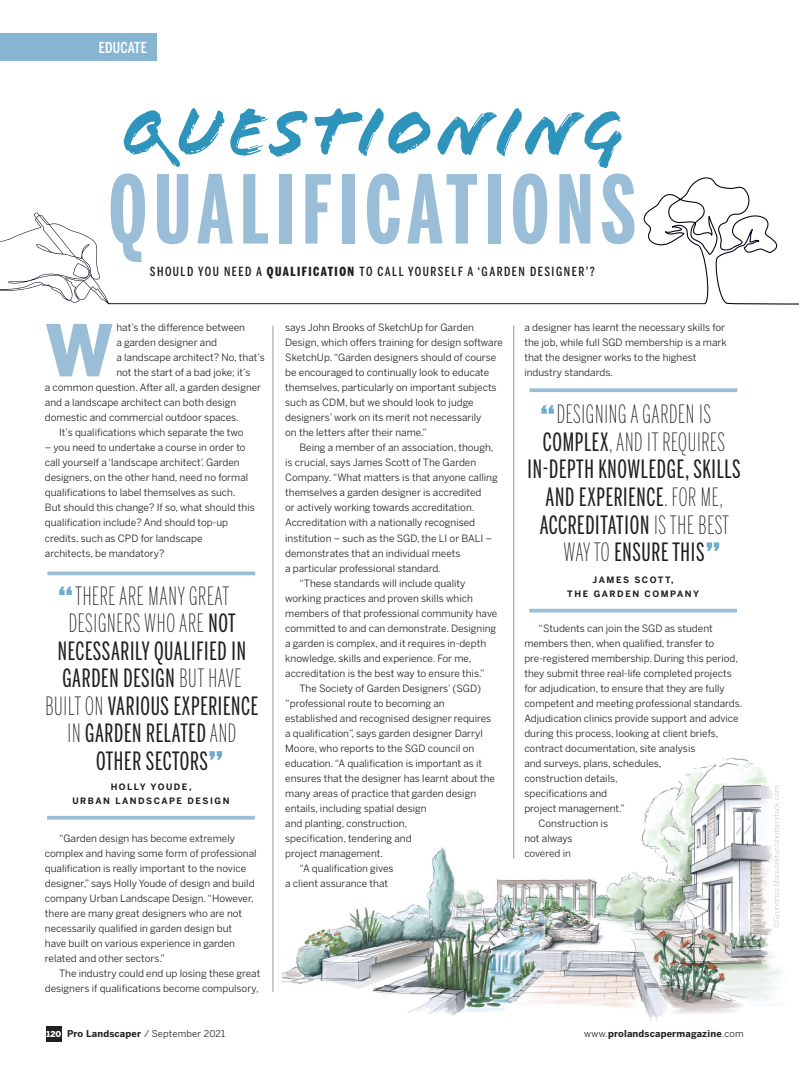
<style>
.page{position:relative;width:800px;height:1066px;background:#fff}
.page>*{position:absolute;margin:0;border:0;box-sizing:border-box;transform-origin:0 0}
.t1{font:700 93.75px "Benton Sans Extra Compressed";letter-spacing:.08em;color:#9abed7}
.t2{font:70.88px "Flood Std";letter-spacing:.06em;color:#2e94bb}
.t3{font:900 70.75px "Benton Sans";color:#9abed7}
.t4{font:25px/27.5px "Benton Sans Extra Compressed";letter-spacing:.03em;color:#231f20;text-align:center}
.t5{font:500 15px "Benton Sans Compressed";letter-spacing:.015em;color:#fff}
.t6{font:500 12.5px "Benton Sans Compressed";letter-spacing:.12em;color:#231f20}
.t7{font:10px/15px "Benton Sans";color:#231f20}
.t8{font:9.38px "Benton Sans";letter-spacing:.02em;color:#231f20}
.t9{font:700 9.38px "Benton Sans";letter-spacing:.02em;color:#231f20}
.t10{font:700 8.75px/13.8px "Benton Sans";letter-spacing:.175em;color:#231f20;text-align:center}
.s1{font-weight:900}
.s2{font-weight:200}
.s3{font-weight:900;font-size:8.12px;color:#fff}
.s4{font-weight:700}
.s5{font-weight:400}
</style>
<div class="page">
<div style="left:0;top:33px;width:157px;height:28px;background:#86b5d2"></div>
<div style="left:46px;top:1025px;width:16px;height:16px;background:#231f20"></div>
<img style="left:137px;top:253px;width:5px;height:9px">
<svg style="left:47px;top:571px;width:208px;height:4px"></svg>
<svg style="left:47px;top:816px;width:208px;height:3px"></svg>
<svg style="left:59px;top:586px;width:13px;height:9px"></svg>
<svg style="left:209px;top:751px;width:13px;height:8px"></svg>
<svg style="left:529px;top:388px;width:208px;height:4px"></svg>
<svg style="left:529px;top:608px;width:207px;height:4px"></svg>
<svg style="left:541px;top:405px;width:12px;height:8px"></svg>
<svg style="left:706px;top:542px;width:13px;height:8px"></svg>
<hr style="left:513px;top:325px;width:1px;height:666px;background:#939598">
<hr style="left:272px;top:325px;width:1px;height:666px;background:#939598">
<img style="left:281px;top:738px;width:501px;height:284px">
<hr style="left:108px;top:303px;width:597px;height:1px;background:#231f20">
<svg style="left:0;top:212px;width:109px;height:92px"></svg>
<svg style="left:642px;top:177px;width:156px;height:128px"></svg>
<img style="left:773px;top:785px;width:6px;height:142px">
<h3 class="t5" style="left:99px;top:39px;width:50px">EDUCATE</h3>
<h2 class="t2" style="left:121px;top:91px;width:504px">QUESTIONING</h2>
<h1 class="t1" style="left:109px;top:151px;width:528px">QUALIFICATIONS</h1>
<p class="t6" style="left:150px;top:264px;width:446px">SHOULD YOU NEED A <span class="s1">QUALIFICATION</span> TO CALL YOURSELF A ‘GARDEN DESIGNER’?</p>
<h3 class="t3" style="left:45px;top:305px;width:70px">W</h3>
<p class="t7" style="left:116px;top:320px;width:130px">hat’s the difference between</p>
<p class="t7" style="left:116px;top:335px;width:102px">a garden designer and</p>
<p class="t7" style="left:116px;top:350px;width:150px">a landscape architect? No, that’s</p>
<p class="t7" style="left:116px;top:365px;width:136px">not the start of a bad joke; it’s</p>
<p class="t7" style="left:45px;top:380px;width:218px">a common question. After all, a garden designer</p>
<p class="t7" style="left:45px;top:395px;width:193px">and a landscape architect can both design</p>
<p class="t7" style="left:45px;top:410px;width:195px">domestic and commercial outdoor spaces.</p>
<p class="t7" style="left:59px;top:425px;width:186px">It’s qualifications which separate the two</p>
<p class="t7" style="left:45px;top:440px;width:211px">– you need to undertake a course in order to call yourself a ‘landscape architect’. Garden designers, on the other hand, need no formal qualifications to label themselves as such.<br>But should this change? If so, what should this qualification include? And should top-up credits, such as CPD for landscape<br>architects, be mandatory?</p>
<h3 class="t4" style="left:46px;top:581px;width:214px"><span class="s2">THERE ARE MANY GREAT<br>DESIGNERS WHO ARE</span> NOT<br>NECESSARILY QUALIFIED IN<br>GARDEN DESIGN <span class="s2">BUT HAVE<br>BUILT ON</span> VARIOUS EXPERIENCE<br><span class="s2">IN</span> GARDEN RELATED <span class="s2">AND<br></span>OTHER SECTORS</h3>
<p class="t10" style="left:72px;top:780px;width:159px">HOLLY YOUDE,<br>URBAN LANDSCAPE DESIGN</p>
<p class="t7" style="left:45px;top:830px;width:213px;text-indent:14px">“Garden design has become extremely complex and having some form of professional qualification is really important to the novice designer,” says Holly Youde of design and build company Urban Landscape Design. “However, there are many great designers who are not necessarily qualified in garden design but<br>have built on various experience in garden related and other sectors.”</p>
<p class="t7" style="left:45px;top:965px;width:217px;text-align:right">The industry could end up losing these great designers if qualifications become compulsory,</p>
<p class="t7" style="left:285px;top:320px;width:219px">says John Brooks of SketchUp for Garden Design, which offers training for design software SketchUp. “Garden designers should of course be encouraged to continually look to educate themselves, particularly on important subjects such as CDM, but we should look to judge designers’ work on its merit not necessarily<br>on the letters after their name.”</p>
<p class="t7" style="left:299px;top:440px;width:196px">Being a member of an association, though,</p>
<p class="t7" style="left:285px;top:455px;width:192px">is crucial, says James Scott of The Garden</p>
<p class="t7" style="left:285px;top:470px;width:214px">Company. “What matters is that anyone calling</p>
<p class="t7" style="left:285px;top:485px;width:198px">themselves a garden designer is accredited</p>
<p class="t7" style="left:285px;top:500px;width:191px">or actively working towards accreditation.</p>
<p class="t7" style="left:285px;top:515px;width:191px">Accreditation with a nationally recognised</p>
<p class="t7" style="left:285px;top:530px;width:208px">institution – such as the SGD, the LI or BALI –</p>
<p class="t7" style="left:285px;top:545px;width:177px">demonstrates that an individual meets</p>
<p class="t7" style="left:285px;top:560px;width:157px">a particular professional standard.</p>
<p class="t7" style="left:299px;top:575px;width:167px">“These standards will include quality</p>
<p class="t7" style="left:285px;top:590px;width:189px">working practices and proven skills which</p>
<p class="t7" style="left:285px;top:605px;width:213px">members of that professional community have</p>
<p class="t7" style="left:285px;top:620px;width:212px">committed to and can demonstrate. Designing</p>
<p class="t7" style="left:285px;top:635px;width:202px">a garden is complex, and it requires in-depth</p>
<p class="t7" style="left:285px;top:650px;width:188px">knowledge, skills and experience. For me,</p>
<p class="t7" style="left:285px;top:665px;width:201px">accreditation is the best way to ensure this.”</p>
<p class="t7" style="left:299px;top:680px;width:183px">The Society of Garden Designers’ (SGD)</p>
<p class="t7" style="left:285px;top:695px;width:161px">“professional route to becoming an</p>
<p class="t7" style="left:285px;top:710px;width:207px">established and recognised designer requires</p>
<p class="t7" style="left:285px;top:725px;width:199px">a qualification”, says garden designer Darryl</p>
<p class="t7" style="left:285px;top:740px;width:191px">Moore, who reports to the SGD council on</p>
<p class="t7" style="left:285px;top:755px;width:198px">education. “A qualification is important as it</p>
<p class="t7" style="left:285px;top:770px;width:211px">ensures that the designer has learnt about the</p>
<p class="t7" style="left:285px;top:785px;width:192px">many areas of practice that garden design</p>
<p class="t7" style="left:285px;top:800px;width:143px">entails, including spatial design</p>
<p class="t7" style="left:285px;top:815px;width:124px">and planting, construction,</p>
<p class="t7" style="left:285px;top:830px;width:128px">specification, tendering and</p>
<p class="t7" style="left:285px;top:845px;width:99px">project management.</p>
<p class="t7" style="left:299px;top:860px;width:96px">“A qualification gives</p>
<p class="t7" style="left:285px;top:875px;width:104px">a client assurance that</p>
<p class="t7" style="left:524px;top:320px;width:204px">a designer has learnt the necessary skills for the job, while full SGD membership is a mark that the designer works to the highest industry standards.</p>
<h3 class="t4" style="left:527px;top:400px;width:214px"><span class="s2">DESIGNING A GARDEN IS<br></span>COMPLEX<span class="s2">, AND IT REQUIRES<br></span>IN-DEPTH KNOWLEDGE, SKILLS<br>AND EXPERIENCE<span class="s2">. FOR ME,<br></span>ACCREDITATION <span class="s2">IS THE BEST<br>WAY TO</span> ENSURE THIS</h3>
<p class="t10" style="left:567px;top:573px;width:133px">JAMES SCOTT,<br>THE GARDEN COMPANY</p>
<p class="t7" style="left:538px;top:620px;width:176px">“Students can join the SGD as student</p>
<p class="t7" style="left:524px;top:635px;width:191px">members then, when qualified, transfer to</p>
<p class="t7" style="left:524px;top:650px;width:215px">pre-registered membership. During this period,</p>
<p class="t7" style="left:524px;top:665px;width:209px">they submit three real-life completed projects</p>
<p class="t7" style="left:524px;top:680px;width:202px">for adjudication, to ensure that they are fully</p>
<p class="t7" style="left:524px;top:695px;width:219px">competent and meeting professional standards.</p>
<p class="t7" style="left:524px;top:710px;width:216px">Adjudication clinics provide support and advice</p>
<p class="t7" style="left:524px;top:725px;width:195px">during this process, looking at client briefs,</p>
<p class="t7" style="left:524px;top:740px;width:172px">contract documentation, site analysis</p>
<p class="t7" style="left:524px;top:755px;width:139px">and surveys, plans, schedules,</p>
<p class="t7" style="left:524px;top:770px;width:95px">construction details,</p>
<p class="t7" style="left:524px;top:785px;width:84px">specifications and</p>
<p class="t7" style="left:524px;top:800px;width:102px">project management.”</p>
<p class="t7" style="left:538px;top:815px;width:71px">Construction is</p>
<p class="t7" style="left:524px;top:830px;width:50px">not always</p>
<p class="t7" style="left:524px;top:845px;width:48px">covered in</p>
<p class="t8" style="left:47px;top:1027px;width:180px"><span class="s3">120</span> <span class="s4">Pro Landscaper</span> / September 2021</p>
<p class="t9" style="left:584px;top:1027px;width:161px"><span class="s5">www.</span>prolandscapermagazine<span class="s5">.com</span></p>
</div>
